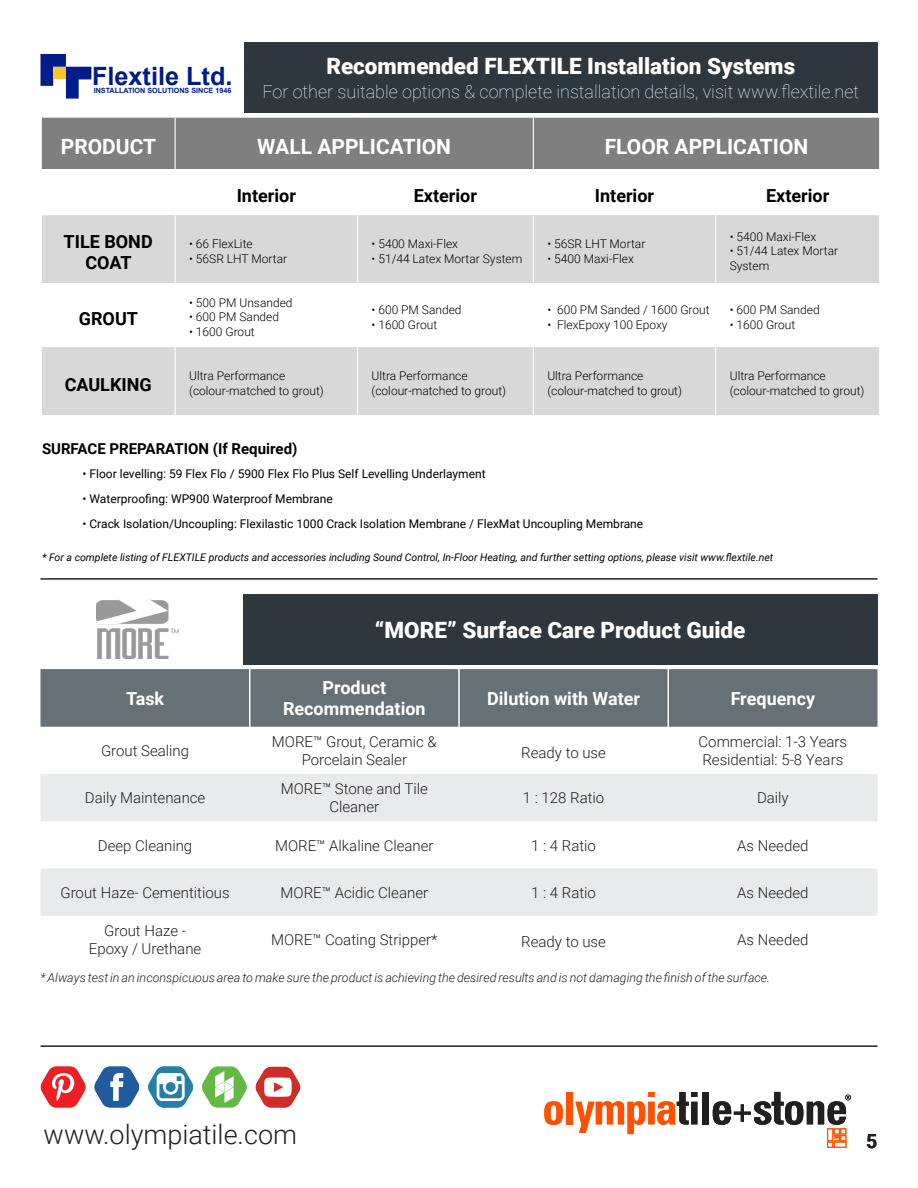
<style>
.page{position:relative;width:918px;height:1188px;background:#fff}
.page>*{position:absolute;margin:0;border:0;box-sizing:border-box;transform-origin:0 0}
.t1{font:300 27px "Roboto";color:#231f20}
.t2{font:700 25.2px "Arial";color:#001c88}
.t3{font:900 22.5px "Roboto";color:#fff}
.t4{font:700 21px "Roboto";color:#fff}
.t5{font:700 19.5px "Roboto";color:#231f20}
.t6{font:100 18px "Roboto";color:#fff}
.t7{font:700 18px/21.6px "Roboto";color:#000;text-align:center}
.t8{font:700 18px "Roboto";color:#fff}
.t9{font:300 15px/18px "Roboto";color:#231f20;text-align:center}
.t10{font:700 15px "Roboto";color:#000}
.t11{font:italic 300 12.6px "Roboto";color:#231f20}
.t12{font:300 12px/14.4px "Roboto";color:#000}
.t13{font:12px "Roboto";color:#000}
.t14{font:italic 10.5px "Roboto";color:#000}
.t15{font:700 7.2px "Arial";color:#001c88}
</style>
<div class="page">
<svg style="left:544px;top:1101px;width:19px;height:24px"></svg>
<div style="left:567px;top:1092px;width:6px;height:32px;background:#ff5000"></div>
<svg style="left:575px;top:1092px;width:122px;height:42px"></svg>
<div style="left:702px;top:1092px;width:7px;height:32px;background:#231f20"></div>
<svg style="left:713px;top:1092px;width:138px;height:56px"></svg>
<div style="left:244px;top:42px;width:634px;height:71px;background:#2e373d"></div>
<svg style="left:40px;top:54px;width:51px;height:45px"></svg>
<img style="left:96px;top:599px;width:83px;height:59px">
<div style="left:42px;top:118px;width:837px;height:51px;background:#7f7f7f"></div>
<svg style="left:42px;top:215px;width:837px;height:200px;fill:#d8d8d8"></svg>
<hr style="left:175px;top:118px;width:1px;height:51px;background:#fff">
<hr style="left:533px;top:118px;width:1px;height:51px;background:#fff">
<hr style="left:175px;top:215px;width:1px;height:68px;background:#fff">
<hr style="left:357px;top:215px;width:1px;height:68px;background:#fff">
<hr style="left:533px;top:215px;width:1px;height:68px;background:#fff">
<hr style="left:715px;top:215px;width:1px;height:68px;background:#fff">
<hr style="left:175px;top:284px;width:1px;height:62px;background:#fff">
<hr style="left:357px;top:284px;width:1px;height:62px;background:#fff">
<hr style="left:533px;top:284px;width:1px;height:62px;background:#fff">
<hr style="left:715px;top:284px;width:1px;height:62px;background:#fff">
<hr style="left:175px;top:347px;width:1px;height:68px;background:#fff">
<hr style="left:357px;top:347px;width:1px;height:68px;background:#fff">
<hr style="left:533px;top:347px;width:1px;height:68px;background:#fff">
<hr style="left:715px;top:347px;width:1px;height:68px;background:#fff">
<hr style="left:41px;top:283px;width:134px;height:1px;background:#fff">
<hr style="left:175px;top:283px;width:183px;height:1px;background:#fff">
<hr style="left:358px;top:283px;width:175px;height:1px;background:#fff">
<hr style="left:533px;top:283px;width:183px;height:1px;background:#fff">
<hr style="left:716px;top:283px;width:164px;height:1px;background:#fff">
<hr style="left:41px;top:346px;width:134px;height:1px;background:#fff">
<hr style="left:175px;top:346px;width:183px;height:1px;background:#fff">
<hr style="left:358px;top:346px;width:175px;height:1px;background:#fff">
<hr style="left:533px;top:346px;width:183px;height:1px;background:#fff">
<hr style="left:716px;top:346px;width:164px;height:1px;background:#fff">
<div style="left:40px;top:669px;width:838px;height:58px;background:#657177"></div>
<svg style="left:40px;top:774px;width:838px;height:142px;fill:#e9eaeb"></svg>
<hr style="left:249px;top:669px;width:1px;height:58px;background:#fff">
<hr style="left:458px;top:669px;width:2px;height:58px;background:#fff">
<hr style="left:668px;top:669px;width:1px;height:58px;background:#fff">
<svg style="left:94px;top:1067px;width:45px;height:40px"></svg>
<svg style="left:41px;top:1067px;width:45px;height:40px"></svg>
<svg style="left:202px;top:1067px;width:45px;height:40px"></svg>
<svg style="left:148px;top:1066px;width:45px;height:42px"></svg>
<svg style="left:255px;top:1067px;width:45px;height:41px"></svg>
<hr style="left:40px;top:578px;width:838px;height:2px;background:#231f20">
<div style="left:243px;top:594px;width:635px;height:71px;background:#2e373d"></div>
<hr style="left:40px;top:1045px;width:838px;height:2px;background:#231f20">
<p class="t2" style="left:92px;top:60px;width:142px">Flextile Ltd.</p>
<p class="t15" style="left:94px;top:85px;width:139px">INSTALLATION SOLUTIONS SINCE 1946</p>
<p class="t3" style="left:326px;top:50px;width:470px">Recommended FLEXTILE Installation Systems</p>
<p class="t6" style="left:262px;top:79px;width:598px">For other suitable options &amp; complete installation details, visit www.flextile.net</p>
<p class="t4" style="left:61px;top:132px;width:97px">PRODUCT</p>
<p class="t4" style="left:257px;top:132px;width:195px">WALL APPLICATION</p>
<p class="t4" style="left:605px;top:132px;width:205px">FLOOR APPLICATION</p>
<p class="t7" style="left:237px;top:184px;width:61px">Interior</p>
<p class="t7" style="left:414px;top:184px;width:65px">Exterior</p>
<p class="t7" style="left:595px;top:184px;width:61px">Interior</p>
<p class="t7" style="left:766px;top:184px;width:65px">Exterior</p>
<p class="t7" style="left:64px;top:230px;width:91px">TILE BOND<br>COAT</p>
<p class="t12" style="left:189px;top:236px;width:65px">• 66 FlexLite</p>
<p class="t12" style="left:730px;top:229px;width:88px">• 5400 Maxi‐Flex</p>
<p class="t12" style="left:730px;top:243px;width:110px">• 51/44 Latex Mortar<br>System</p>
<p class="t12" style="left:372px;top:236px;width:88px">• 5400 Maxi-Flex</p>
<p class="t12" style="left:372px;top:251px;width:152px">• 51/44 Latex Mortar System</p>
<p class="t12" style="left:547px;top:236px;width:99px">• 56SR LHT Mortar</p>
<p class="t12" style="left:547px;top:251px;width:88px">• 5400 Maxi-Flex</p>
<p class="t12" style="left:189px;top:251px;width:99px">• 56SR LHT Mortar</p>
<p class="t7" style="left:79px;top:307px;width:61px">GROUT</p>
<p class="t12" style="left:189px;top:295px;width:105px">• 500 PM Unsanded</p>
<p class="t12" style="left:189px;top:309px;width:92px">• 600 PM Sanded</p>
<p class="t12" style="left:189px;top:324px;width:67px">• 1600 Grout</p>
<p class="t12" style="left:372px;top:302px;width:92px">• 600 PM Sanded</p>
<p class="t12" style="left:372px;top:317px;width:67px">• 1600 Grout</p>
<p class="t12" style="left:547px;top:302px;width:164px">• 600 PM Sanded / 1600 Grout</p>
<p class="t12" style="left:547px;top:317px;width:122px">• FlexEpoxy 100 Epoxy</p>
<p class="t12" style="left:730px;top:302px;width:92px">• 600 PM Sanded</p>
<p class="t12" style="left:730px;top:317px;width:67px">• 1600 Grout</p>
<p class="t7" style="left:65px;top:373px;width:88px">CAULKING</p>
<p class="t12" style="left:189px;top:368px;width:136px">Ultra Performance (colour‐matched to grout)</p>
<p class="t12" style="left:372px;top:368px;width:136px">Ultra Performance (colour‐matched to grout)</p>
<p class="t12" style="left:547px;top:368px;width:136px">Ultra Performance (colour‐matched to grout)</p>
<p class="t12" style="left:730px;top:368px;width:136px">Ultra Performance (colour‐matched to grout)</p>
<p class="t10" style="left:42px;top:438px;width:257px">SURFACE PREPARATION (If Required)</p>
<p class="t13" style="left:82px;top:466px;width:405px">• Floor levelling: 59 Flex Flo / 5900 Flex Flo Plus Self Levelling Underlayment</p>
<p class="t13" style="left:82px;top:490px;width:252px">• Waterproofing: WP900 Waterproof Membrane</p>
<p class="t13" style="left:82px;top:515px;width:562px">• Crack Isolation/Uncoupling: Flexilastic 1000 Crack Isolation Membrane / FlexMat Uncoupling Membrane</p>
<p class="t14" style="left:42px;top:549px;width:733px">* For a complete listing of FLEXTILE products and accessories including Sound Control, In‐Floor Heating, and further setting options, please visit www.flextile.net</p>
<p class="t8" style="left:126px;top:686px;width:40px">Task</p>
<p class="t3" style="left:375px;top:614px;width:372px">“MORE” Surface Care Product Guide</p>
<p class="t8" style="left:323px;top:675px;width:65px">Product</p>
<p class="t8" style="left:283px;top:696px;width:144px">Recommendation</p>
<p class="t8" style="left:487px;top:686px;width:155px">Dilution with Water</p>
<p class="t8" style="left:731px;top:686px;width:86px">Frequency</p>
<p class="t9" style="left:101px;top:741px;width:90px">Grout Sealing</p>
<p class="t9" style="left:272px;top:732px;width:166px">MORE™ Grout, Ceramic &amp;<br>Porcelain Sealer</p>
<p class="t9" style="left:521px;top:743px;width:86px">Ready to use</p>
<p class="t9" style="left:699px;top:732px;width:150px;text-align:left">Commercial: 1-3 Years<br>Residential: 5-8 Years</p>
<p class="t9" style="left:85px;top:788px;width:122px">Daily Maintenance</p>
<p class="t9" style="left:281px;top:779px;width:149px">MORE™ Stone and Tile<br>Cleaner</p>
<p class="t9" style="left:523px;top:788px;width:83px">1 : 128 Ratio</p>
<p class="t9" style="left:757px;top:788px;width:33px">Daily</p>
<p class="t9" style="left:98px;top:836px;width:96px">Deep Cleaning</p>
<p class="t9" style="left:275px;top:836px;width:160px">MORE™ Alkaline Cleaner</p>
<p class="t9" style="left:531px;top:836px;width:66px">1 : 4 Ratio</p>
<p class="t9" style="left:737px;top:836px;width:73px">As Needed</p>
<p class="t9" style="left:60px;top:883px;width:171px">Grout Haze- Cementitious</p>
<p class="t9" style="left:281px;top:883px;width:149px">MORE™ Acidic Cleaner</p>
<p class="t9" style="left:531px;top:883px;width:66px">1 : 4 Ratio</p>
<p class="t9" style="left:737px;top:883px;width:73px">As Needed</p>
<p class="t9" style="left:104px;top:921px;width:83px">Grout Haze -</p>
<p class="t9" style="left:89px;top:939px;width:114px">Epoxy / Urethane</p>
<p class="t9" style="left:271px;top:930px;width:168px">MORE™ Coating Stripper*</p>
<p class="t9" style="left:521px;top:932px;width:86px">Ready to use</p>
<p class="t9" style="left:737px;top:930px;width:73px">As Needed</p>
<p class="t11" style="left:40px;top:968px;width:731px">* Always test in an inconspicuous area to make sure the product is achieving the desired results and is not damaging the finish of the surface.</p>
<p class="t1" style="left:44px;top:1115px;width:255px">www.olympiatile.com</p>
<h3 class="t5" style="left:866px;top:1127px;width:13px">5</h3>
</div>
